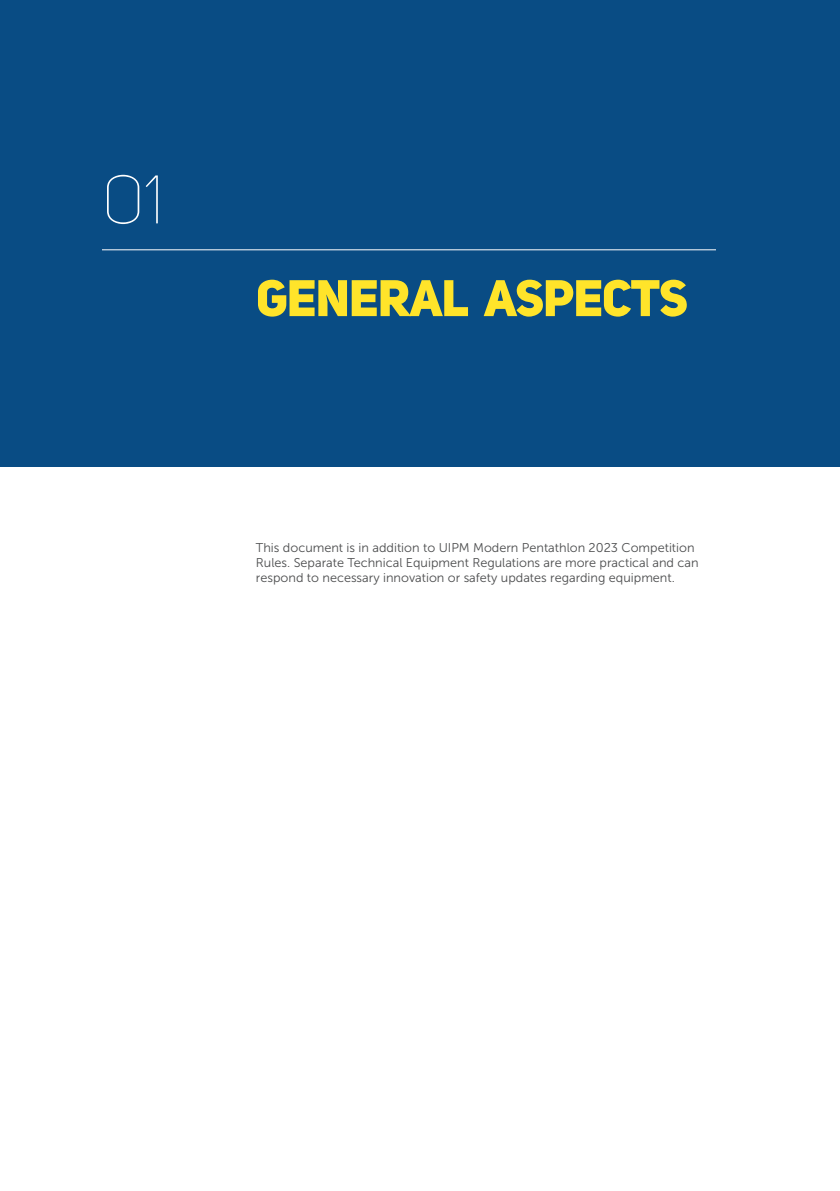
<style>
.page{position:relative;width:840px;height:1191px;background:#fff}
.page>*{position:absolute;margin:0;border:0;box-sizing:border-box;transform-origin:0 0}
.t1{font:67.6px "Uni Sans Thin CAPS";color:#fff}
.t2{font:50.8px "Uni Sans Heavy CAPS";letter-spacing:-.02em;color:#ffe42a}
.t3{font:12.6px/15.2px "Museo Sans 300";color:#4b4c4d}
</style>
<div class="page">
<div style="left:1px;top:0;width:838px;height:467px;background:#094c84"></div>
<hr style="left:102px;top:249px;width:613px;height:1px;background:#fff">
<h1 class="t1" style="left:102px;top:172px;width:63px">01</h1>
<h2 class="t2" style="left:256px;top:278px;width:433px">GENERAL ASPECTS</h2>
<p class="t3" style="left:256px;top:541px;width:444px">This document is in addition to UIPM Modern Pentathlon 2023 Competition<br>Rules. Separate Technical Equipment Regulations are more practical and can respond to necessary innovation or safety updates regarding equipment.</p>
</div>
